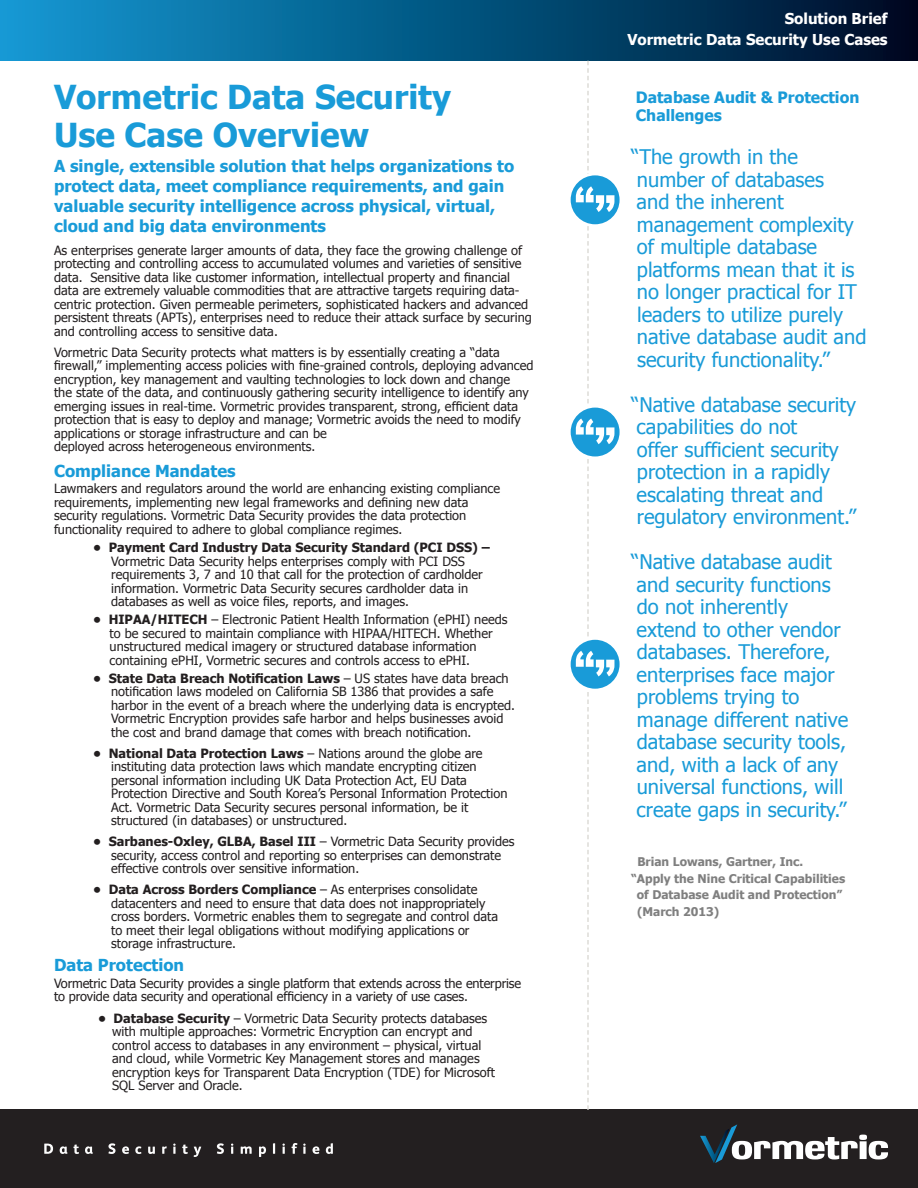
<style>
.page{position:relative;width:918px;height:1188px;background:#fff}
.page>*{position:absolute;margin:0;border:0;box-sizing:border-box;transform-origin:0 0}
.Main_Header{font:700 33px/37.5px "Tahoma";color:#199bd8}
.Body_Copy{font:20.1px/22.5px "Tahoma";color:#199bd8}
.Main_Header-2{font:700 16.5px/19.8px "Tahoma";color:#199bd8}
.Style-3{font:700 15.6px/18.6px "Tahoma";color:#199bd8}
.t1{font:700 15px/21px "Tahoma";color:#fff;text-align:right}
.Main_Header-3{font:12.75px/13.5px "Tahoma";color:#231f20}
.Body_Copy-2{font:700 12px/16.5px "Tahoma";color:#7f7f7f}
.s1{font-weight:700}
</style>
<div class="page">
<div style="left:0;top:0;width:918px;height:60px;background:linear-gradient(to right,#119bd5,#000c27)"></div>
<div style="left:0;top:1110px;width:918px;height:78px;background:#231f20"></div>
<svg style="left:44px;top:1144px;width:9px;height:10px"></svg>
<svg style="left:60px;top:1146px;width:7px;height:8px"></svg>
<svg style="left:73px;top:1145px;width:6px;height:9px"></svg>
<svg style="left:85px;top:1146px;width:8px;height:8px"></svg>
<svg style="left:108px;top:1143px;width:8px;height:11px"></svg>
<svg style="left:122px;top:1146px;width:7px;height:8px"></svg>
<svg style="left:135px;top:1146px;width:6px;height:8px"></svg>
<svg style="left:148px;top:1147px;width:7px;height:7px"></svg>
<svg style="left:162px;top:1146px;width:5px;height:8px"></svg>
<svg style="left:173px;top:1144px;width:3px;height:10px"></svg>
<svg style="left:182px;top:1145px;width:6px;height:9px"></svg>
<svg style="left:194px;top:1147px;width:7px;height:10px"></svg>
<svg style="left:217px;top:1143px;width:7px;height:11px"></svg>
<svg style="left:231px;top:1144px;width:2px;height:10px"></svg>
<svg style="left:241px;top:1146px;width:11px;height:8px"></svg>
<svg style="left:259px;top:1146px;width:7px;height:11px"></svg>
<svg style="left:273px;top:1143px;width:2px;height:11px"></svg>
<svg style="left:282px;top:1144px;width:3px;height:10px"></svg>
<svg style="left:292px;top:1143px;width:5px;height:11px"></svg>
<svg style="left:303px;top:1144px;width:3px;height:10px"></svg>
<svg style="left:313px;top:1146px;width:6px;height:8px"></svg>
<svg style="left:326px;top:1143px;width:7px;height:11px"></svg>
<svg style="left:700px;top:1124px;width:188px;height:39px"></svg>
<svg style="left:568px;top:173px;width:54px;height:54px"></svg>
<svg style="left:571px;top:175px;width:49px;height:49px"></svg>
<svg style="left:568px;top:405px;width:54px;height:54px"></svg>
<svg style="left:571px;top:408px;width:49px;height:48px"></svg>
<svg style="left:568px;top:637px;width:54px;height:54px"></svg>
<svg style="left:571px;top:640px;width:49px;height:49px"></svg>
<svg style="left:576px;top:61px;width:38px;height:1049px"></svg>
<p class="t1" style="left:627px;top:8px;width:262px">Solution Brief<br>Vormetric Data Security Use Cases</p>
<p class="Main_Header" style="left:54px;top:78px;width:399px">Vormetric Data Security<br>Use Case Overview</p>
<p class="Style-3" style="left:636px;top:87px;width:225px">Database Audit &amp; Protection<br>Challenges</p>
<p class="Body_Copy" style="left:631px;top:145px;width:237px">“The growth in the number of databases<br>and the inherent management complexity of multiple database platforms mean that it is no longer practical for IT leaders to utilize purely native database audit and security functionality.”</p>
<p class="Body_Copy" style="left:631px;top:393px;width:227px">“Native database security capabilities do not<br>offer sufficient security protection in a rapidly escalating threat and regulatory environment.”</p>
<p class="Body_Copy" style="left:631px;top:550px;width:219px">“Native database audit and security functions do not inherently<br>extend to other vendor databases. Therefore, enterprises face major problems trying to manage different native database security tools, and, with a lack of any universal functions, will create gaps in security.”</p>
<p class="Body_Copy-2" style="left:637px;top:853px;width:167px">Brian Lowans, Gartner, Inc.</p>
<p class="Body_Copy-2" style="left:637px;top:870px;width:210px;text-indent:-6px">“Apply the Nine Critical Capabilities of Database Audit and Protection” (March 2013)</p>
<p class="Main_Header-2" style="left:54px;top:156px;width:462px">A single, extensible solution that helps organizations to protect data, meet compliance requirements, and gain valuable security intelligence across physical, virtual, cloud and big data environments</p>
<p class="Main_Header-3" style="left:54px;top:243px;width:479px">As enterprises generate larger amounts of data, they face the growing challenge of protecting and controlling access to accumulated volumes and varieties of sensitive data. Sensitive data like customer information, intellectual property and financial data are extremely valuable commodities that are attractive targets requiring data&shy;centric protection. Given permeable perimeters, sophisticated hackers and advanced persistent threats (APTs), enterprises need to reduce their attack surface by securing and controlling access to sensitive data.</p>
<p class="Main_Header-3" style="left:54px;top:345px;width:481px">Vormetric Data Security protects what matters is by essentially creating a “data firewall,” implementing access policies with fine-grained controls, deploying advanced encryption, key management and vaulting technologies to lock down and change<br>the state of the data, and continuously gathering security intelligence to identify any emerging issues in real-time. Vormetric provides transparent, strong, efficient data protection that is easy to deploy and manage; Vormetric avoids the need to modify applications or storage infrastructure and can be<br>deployed across heterogeneous environments.</p>
<p class="Main_Header-2" style="left:54px;top:460px;width:183px">Compliance Mandates</p>
<p class="Main_Header-3" style="left:54px;top:481px;width:448px">Lawmakers and regulators around the world are enhancing existing compliance requirements, implementing new legal frameworks and defining new data security regulations. Vormetric Data Security provides the data protection functionality required to adhere to global compliance regimes.</p>
<p class="Main_Header-3" style="left:111px;top:540px;width:380px;text-indent:-18px"><span class="s1">• Payment Card Industry Data Security Standard (PCI DSS) – </span>Vormetric Data Security helps enterprises comply with PCI DSS requirements 3, 7 and 10 that call for the protection of cardholder information. Vormetric Data Security secures cardholder data in databases as well as voice files, reports, and images.</p>
<p class="Main_Header-3" style="left:110px;top:612px;width:399px;text-indent:-16px"><span class="s1">• HIPAA/HITECH</span> – Electronic Patient Health Information (ePHI) needs to be secured to maintain compliance with HIPAA/HITECH. Whether unstructured medical imagery or structured database information containing ePHI, Vormetric secures and controls access to ePHI.</p>
<p class="Main_Header-3" style="left:111px;top:671px;width:406px;text-indent:-18px"><span class="s1">• State Data Breach Notification Laws</span> – US states have data breach notification laws modeled on California SB 1386 that provides a safe harbor in the event of a breach where the underlying data is encrypted.<br>Vormetric Encryption provides safe harbor and helps businesses avoid the cost and brand damage that comes with breach notification.</p>
<p class="Main_Header-3" style="left:111px;top:746px;width:398px;text-indent:-18px"><span class="s1">• National Data Protection Laws</span> – Nations around the globe are instituting data protection laws which mandate encrypting citizen personal information including UK Data Protection Act, EU Data Protection Directive and South Korea’s Personal Information Protection Act. Vormetric Data Security secures personal information, be it structured (in databases) or unstructured.</p>
<p class="Main_Header-3" style="left:111px;top:834px;width:405px;text-indent:-18px"><span class="s1">• Sarbanes-Oxley, GLBA, Basel III</span> – Vormetric Data Security provides security, access control and reporting so enterprises can demonstrate effective controls over sensitive information.</p>
<p class="Main_Header-3" style="left:111px;top:882px;width:388px;text-indent:-18px"><span class="s1">• Data Across Borders Compliance</span> – As enterprises consolidate datacenters and need to ensure that data does not inappropriately cross borders. Vormetric enables them to segregate and control data to meet their legal obligations without modifying applications or storage infrastructure.</p>
<p class="Main_Header-2" style="left:54px;top:955px;width:132px">Data Protection</p>
<p class="Main_Header-3" style="left:54px;top:976px;width:469px">Vormetric Data Security provides a single platform that extends across the enterprise to provide data security and operational efficiency in a variety of use cases.</p>
<p class="Main_Header-3" style="left:112px;top:1011px;width:384px;text-indent:-14px"><span class="s1">• Database Security</span> – Vormetric Data Security protects databases with multiple approaches: Vormetric Encryption can encrypt and control access to databases in any environment – physical, virtual and cloud, while Vormetric Key Management stores and manages encryption keys for Transparent Data Encryption (TDE) for Microsoft SQL Server and Oracle.</p>
</div>
